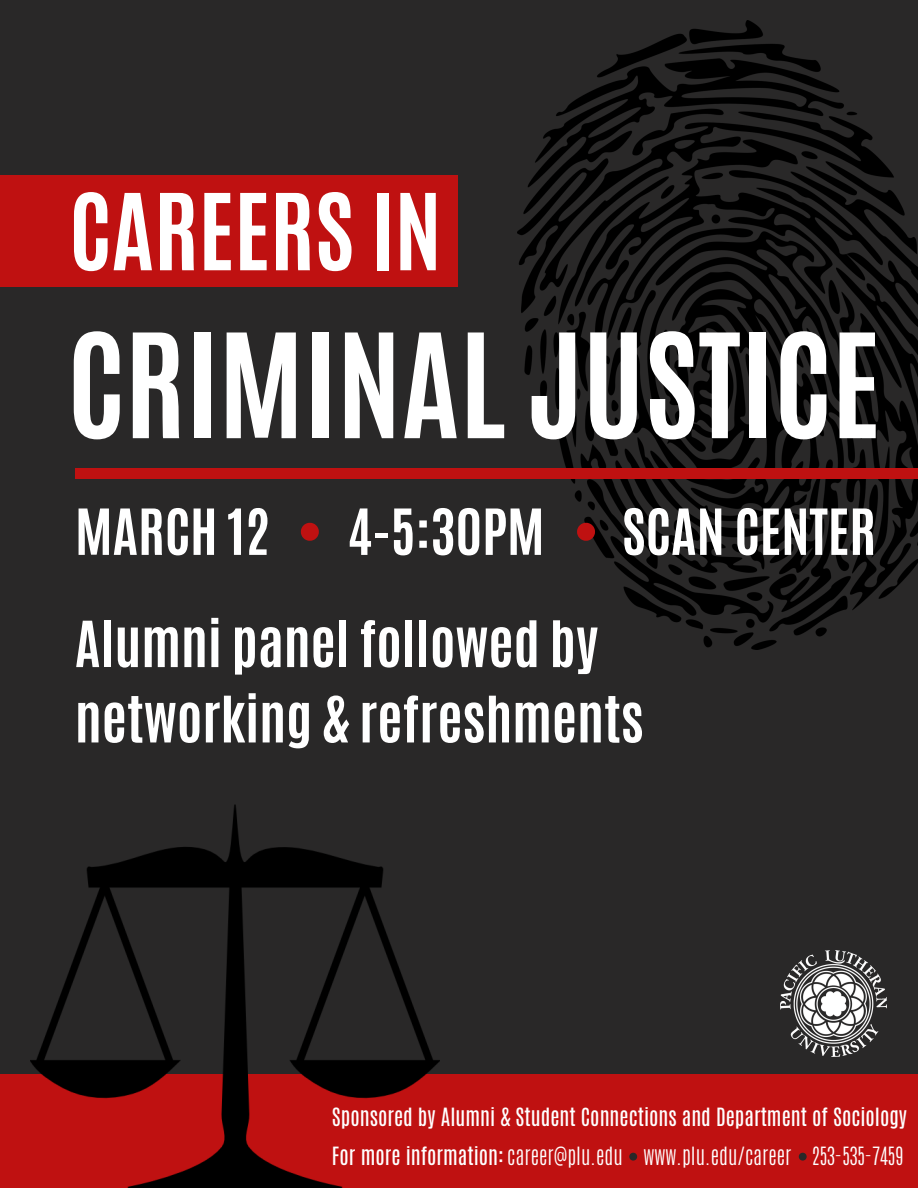
<style>
.page{position:relative;width:918px;height:1188px;background:#292828}
.page>*{position:absolute;margin:0;border:0;box-sizing:border-box;transform-origin:0 0}
.t1{font:700 123px "Antonio";color:#fff}
.t2{font:700 90px "Antonio";color:#fff}
.t3{font:700 54px/75.3px "Antonio";color:#fff}
.t4{font:21px/38.2px "Antonio";color:#fff}
.s1{font-weight:300}
</style>
<div class="page">
<div style="left:0;top:176px;width:458px;height:111px;background:#bf1111"></div>
<img style="left:517px;top:21px;width:401px;height:629px">
<div style="left:0;top:1074px;width:917px;height:114px;background:#bf1111"></div>
<img style="left:30px;top:804px;width:410px;height:384px">
<div style="left:76px;top:468px;width:842px;height:11px;background:#bf1111"></div>
<svg style="left:301px;top:523px;width:18px;height:18px"></svg>
<svg style="left:577px;top:523px;width:18px;height:18px"></svg>
<svg style="left:629px;top:1153px;width:8px;height:8px"></svg>
<svg style="left:799px;top:1153px;width:8px;height:8px"></svg>
<img style="left:780px;top:950px;width:106px;height:106px">
<h2 class="t2" style="left:69px;top:167px;width:374px">CAREERS IN</h2>
<h1 class="t1" style="left:67px;top:298px;width:815px">CRIMINAL JUSTICE</h1>
<h3 class="t3" style="left:75px;top:494px;width:196px">MARCH 12</h3>
<h3 class="t3" style="left:347px;top:494px;width:199px">4-5:30PM</h3>
<h3 class="t3" style="left:622px;top:494px;width:256px">SCAN CENTER</h3>
<h3 class="t3" style="left:75px;top:607px;width:570px">Alumni panel followed by networking &amp; refreshments</h3>
<p class="t4" style="left:332px;top:1098px;width:577px">Sponsored by Alumni &amp; Student Connections and Department of Sociology<br>For more information: <span class="s1">career@plu.edu www.plu.edu/career 253-535-7459</span></p>
</div>
